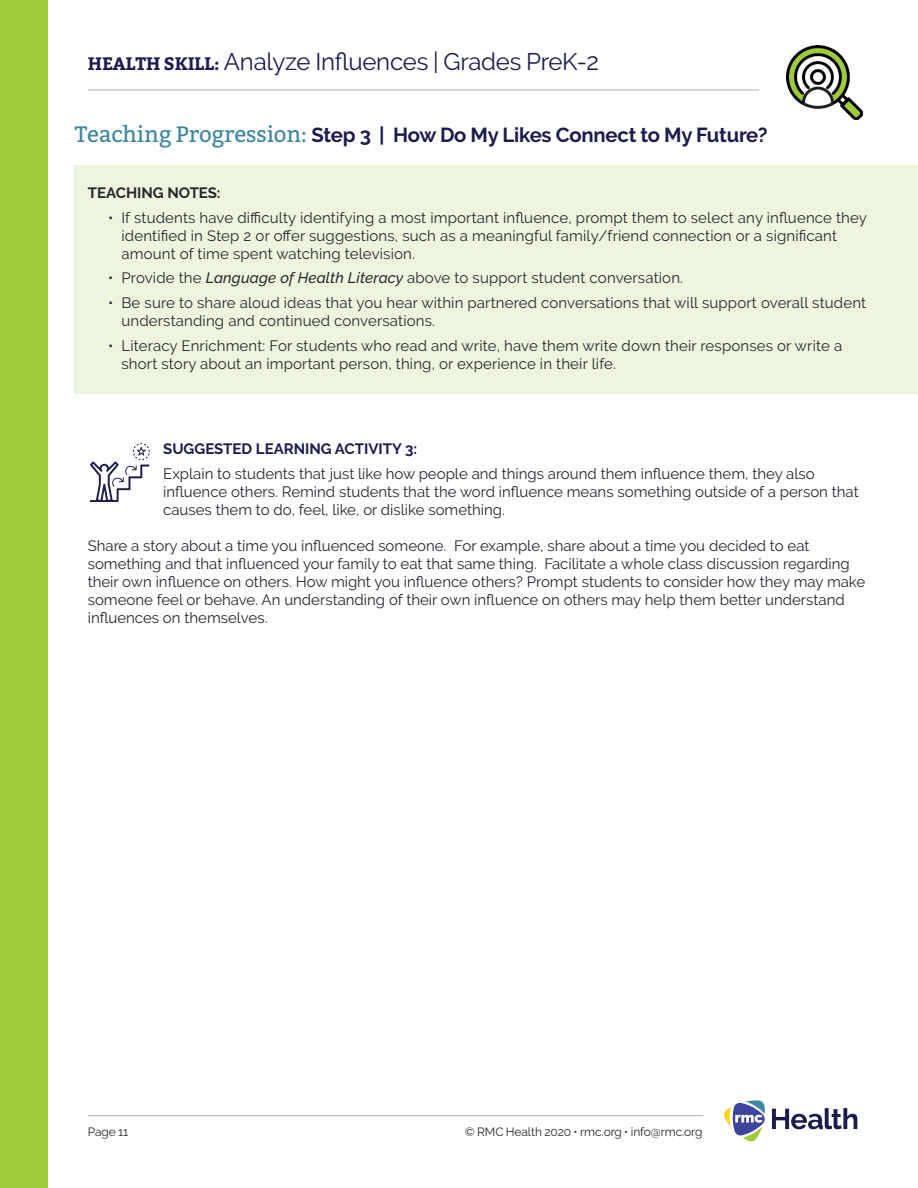
<style>
.page{position:relative;width:918px;height:1188px;background:#fff}
.page>*{position:absolute;margin:0;border:0;box-sizing:border-box;transform-origin:0 0}
.t1{font:24px "Raleway";letter-spacing:-.01em;color:#1c1c4d}
.t2{font:700 20.25px "Raleway";letter-spacing:-.01em;color:#1c1c4d}
.Bullets{font:15px/18px "Raleway";color:#26272e}
.Small_Purple_Header{font:700 15px "Raleway";color:#1c1c4d}
.Body_Copy{font:700 15px "Raleway";color:#26272e}
.t3{font:12px "Raleway";letter-spacing:-.01em;color:#26272e}
.s1{font-family:"Bitter";font-weight:700;font-size:18px}
.s2{font-family:"Bitter";font-weight:400;font-size:22.35px;color:#40879f}
.s3{font-weight:500;font-style:italic}
</style>
<div class="page">
<div style="left:0;top:0;width:47px;height:1188px;background:#9ecb3a"></div>
<svg style="left:724px;top:1100px;width:41px;height:42px"></svg>
<svg style="left:772px;top:1108px;width:85px;height:21px"></svg>
<hr style="left:88px;top:1115px;width:615px;height:1px;background:#b4b5b8">
<hr style="left:88px;top:90px;width:671px;height:1px;background:#b4b5b8">
<img style="left:787px;top:46px;width:75px;height:73px">
<div style="left:74px;top:165px;width:844px;height:228px;background:#eef5df"></div>
<svg style="left:90px;top:443px;width:60px;height:59px"></svg>
<h1 class="t1" style="left:88px;top:47px;width:512px"><span class="s1">HEALTH SKILL:</span> Analyze Influences | Grades PreK-2</h1>
<p class="t2" style="left:75px;top:124px;width:694px"><span class="s2">Teaching Progression:</span> Step 3 | How Do My Likes Connect to My Future?</p>
<p class="Body_Copy" style="left:88px;top:184px;width:134px">TEACHING NOTES:</p>
<p class="Bullets" style="left:122px;top:208px;width:747px;text-indent:-14px">• If students have difficulty identifying a most important influence, prompt them to select any influence they identified in Step 2 or offer suggestions, such as a meaningful family/friend connection or a significant amount of time spent watching television.</p>
<p class="Bullets" style="left:108px;top:269px;width:577px">• Provide the <span class="s3">Language of Health Literacy</span> above to support student conversation.</p>
<p class="Bullets" style="left:122px;top:294px;width:746px;text-indent:-14px">• Be sure to share aloud ideas that you hear within partnered conversations that will support overall student understanding and continued conversations.</p>
<p class="Bullets" style="left:122px;top:337px;width:722px;text-indent:-14px">• Literacy Enrichment: For students who read and write, have them write down their responses or write a short story about an important person, thing, or experience in their life.</p>
<p class="Small_Purple_Header" style="left:163px;top:441px;width:255px">SUGGESTED LEARNING ACTIVITY 3:</p>
<p class="Bullets" style="left:163px;top:465px;width:697px">Explain to students that just like how people and things around them influence them, they also influence others. Remind students that the word influence means something outside of a person that causes them to do, feel, like, or dislike something.</p>
<p class="Bullets" style="left:88px;top:537px;width:779px">Share a story about a time you influenced someone. For example, share about a time you decided to eat something and that influenced your family to eat that same thing. Facilitate a whole class discussion regarding their own influence on others. How might you influence others? Prompt students to consider how they may make someone feel or behave. An understanding of their own influence on others may help them better understand influences on themselves.</p>
<p class="t3" style="left:88px;top:1125px;width:42px">Page 11</p>
<p class="t3" style="left:465px;top:1125px;width:239px">© RMC Health 2020 • rmc.org • info@rmc.org</p>
</div>
